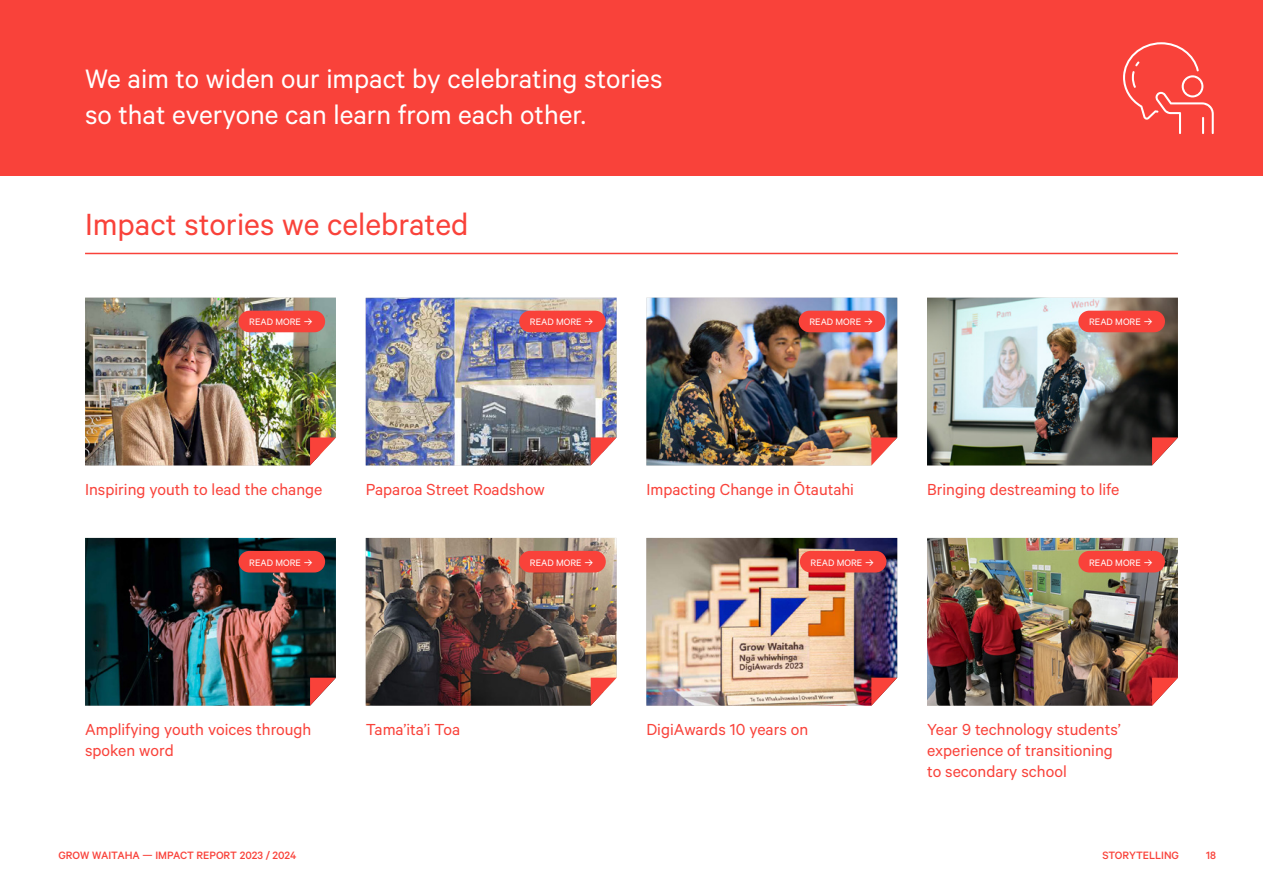
<style>
.page{position:relative;width:1263px;height:893px;background:#fff}
.page>*{position:absolute;margin:0;border:0;box-sizing:border-box;transform-origin:0 0}
.t1{font:34.5px "Calibre";color:#f9423a}
.t2{font:30px/36px "Calibre";color:#fff}
.t3{font:18px/21px "Calibre";color:#f9423a}
.t4{font:500 12px "Calibre";color:#f9423a}
.t5{font:10.5px "Calibre";color:#fff}
.s1{font-family:"Inter"}
</style>
<div class="page">
<div style="left:0;top:0;width:1263px;height:176px;background:#f9423a"></div>
<hr style="left:85px;top:253px;width:1093px;height:1px;background:#f9423a">
<svg style="left:1123px;top:42px;width:91px;height:92px"></svg>
<img style="left:85px;top:298px;width:251px;height:167px">
<img style="left:85px;top:538px;width:251px;height:168px">
<img style="left:366px;top:538px;width:251px;height:168px">
<img style="left:646px;top:538px;width:251px;height:168px">
<img style="left:927px;top:538px;width:251px;height:168px">
<img style="left:366px;top:298px;width:251px;height:167px">
<img style="left:646px;top:298px;width:251px;height:167px">
<img style="left:927px;top:298px;width:251px;height:167px">
<h2 class="t2" style="left:85px;top:59px;width:579px">We aim to widen our impact by celebrating stories so that everyone can learn from each other.</h2>
<h1 class="t1" style="left:85px;top:204px;width:385px">Impact stories we celebrated</h1>
<p class="t5" style="left:249px;top:316px;width:66px">READ MORE <span class="s1">→</span></p>
<p class="t5" style="left:530px;top:316px;width:66px">READ MORE <span class="s1">→</span></p>
<p class="t5" style="left:809px;top:316px;width:66px">READ MORE <span class="s1">→</span></p>
<p class="t5" style="left:1089px;top:316px;width:66px">READ MORE <span class="s1">→</span></p>
<p class="t3" style="left:85px;top:478px;width:239px">Inspiring youth to lead the change</p>
<p class="t3" style="left:366px;top:478px;width:181px">Paparoa Street Roadshow</p>
<p class="t3" style="left:646px;top:478px;width:209px">Impacting Change in Ōtautahi</p>
<p class="t3" style="left:927px;top:478px;width:194px">Bringing destreaming to life</p>
<p class="t5" style="left:249px;top:556px;width:66px">READ MORE <span class="s1">→</span></p>
<p class="t5" style="left:530px;top:556px;width:66px">READ MORE <span class="s1">→</span></p>
<p class="t5" style="left:811px;top:556px;width:66px">READ MORE <span class="s1">→</span></p>
<p class="t5" style="left:1089px;top:556px;width:66px">READ MORE <span class="s1">→</span></p>
<p class="t3" style="left:85px;top:718px;width:228px">Amplifying youth voices through spoken word</p>
<p class="t3" style="left:366px;top:718px;width:96px">Tama’ita’i Toa</p>
<p class="t3" style="left:646px;top:718px;width:163px">DigiAwards 10 years on</p>
<p class="t3" style="left:927px;top:718px;width:195px">Year 9 technology students’ experience of transitioning to secondary school</p>
<p class="t4" style="left:58px;top:849px;width:239px">GROW WAITAHA — IMPACT REPORT 2023 / 2024</p>
<p class="t4" style="left:1102px;top:849px;width:78px">STORYTELLING</p>
<p class="t4" style="left:1206px;top:849px;width:11px">18</p>
</div>
